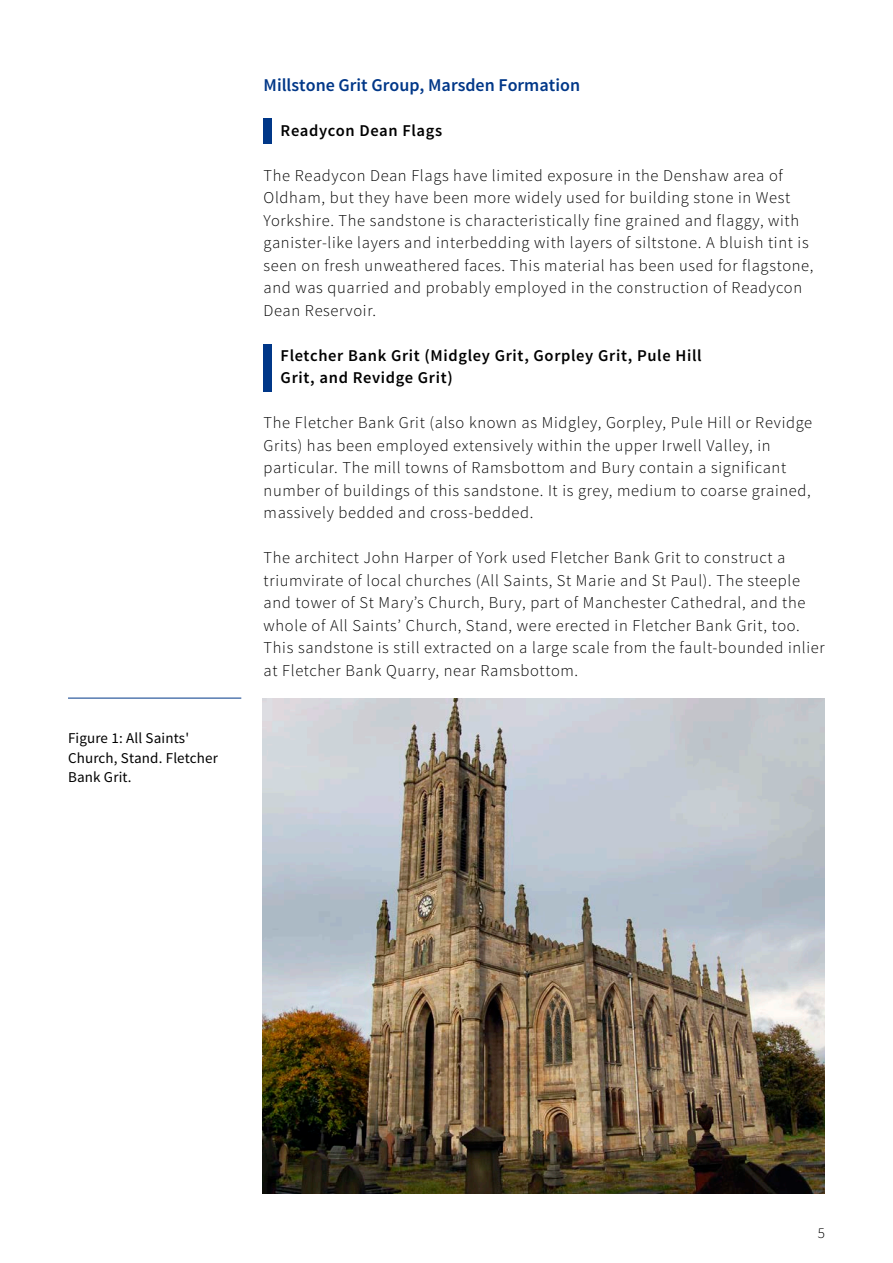
<style>
.page{position:relative;width:893px;height:1263px;background:#fff}
.page>*{position:absolute;margin:0;border:0;box-sizing:border-box;transform-origin:0 0}
.Heading_2{font:600 18px "Source Sans Pro";color:#003788}
.Body_text{font:300 16.5px/22.5px "Source Sans Pro";letter-spacing:.04em;color:#000}
.Emphasis_Stone_type{font:600 16.5px/22.5px "Source Sans Pro";letter-spacing:.04em;color:#000}
.t1{font:15px/19.5px "Source Sans Pro";letter-spacing:.01em;color:#000}
.t2{font:300 15px "Source Sans Pro";color:#000}
</style>
<div class="page">
<div style="left:264px;top:119px;width:8px;height:25px;background:#003788"></div>
<div style="left:264px;top:344px;width:8px;height:47px;background:#003788"></div>
<hr style="left:68px;top:698px;width:173px;height:1px;background:#003788">
<img style="left:263px;top:698px;width:562px;height:495px">
<p class="t1" style="left:68px;top:729px;width:151px">Figure 1: All Saints'<br>Church, Stand. Fletcher<br>Bank Grit.</p>
<h2 class="Heading_2" style="left:264px;top:73px;width:318px">Millstone Grit Group, Marsden Formation</h2>
<h3 class="Emphasis_Stone_type" style="left:281px;top:119px;width:163px">Readycon Dean Flags</h3>
<p class="Body_text" style="left:264px;top:164px;width:551px">The Readycon Dean Flags have limited exposure in the Denshaw area of Oldham, but they have been more widely used for building stone in West Yorkshire. The sandstone is characteristically fine grained and flaggy, with ganister-like layers and interbedding with layers of siltstone. A bluish tint is seen on fresh unweathered faces. This material has been used for flagstone, and was quarried and probably employed in the construction of Readycon Dean Reservoir.</p>
<h3 class="Emphasis_Stone_type" style="left:281px;top:344px;width:422px">Fletcher Bank Grit (Midgley Grit, Gorpley Grit, Pule Hill<br>Grit, and Revidge Grit)</h3>
<p class="Body_text" style="left:264px;top:411px;width:550px">The Fletcher Bank Grit (also known as Midgley, Gorpley, Pule Hill or Revidge Grits) has been employed extensively within the upper Irwell Valley, in particular. The mill towns of Ramsbottom and Bury contain a significant number of buildings of this sandstone. It is grey, medium to coarse grained, massively bedded and cross-bedded.</p>
<p class="Body_text" style="left:264px;top:546px;width:563px">The architect John Harper of York used Fletcher Bank Grit to construct a triumvirate of local churches (All Saints, St Marie and St Paul). The steeple and tower of St Mary’s Church, Bury, part of Manchester Cathedral, and the whole of All Saints’ Church, Stand, were erected in Fletcher Bank Grit, too.<br>This sandstone is still extracted on a large scale from the fault-bounded inlier at Fletcher Bank Quarry, near Ramsbottom.</p>
<p class="t2" style="left:818px;top:1224px;width:9px">5</p>
</div>
